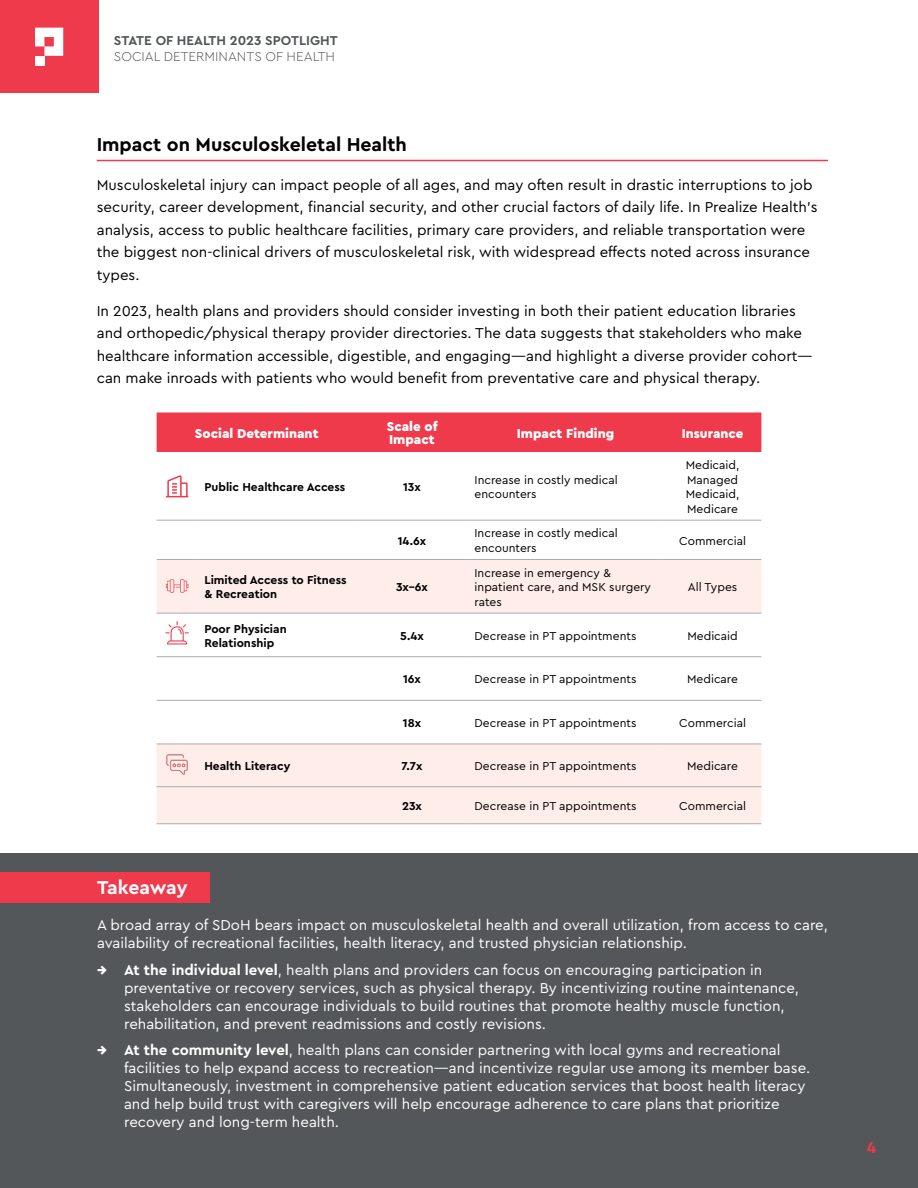
<style>
.page{position:relative;width:918px;height:1188px;background:#fff}
.page>*{position:absolute;margin:0;border:0;box-sizing:border-box;transform-origin:0 0}
.t1{font:700 19.5px "Cera Pro";color:#000}
.t2{font:700 19.5px "Cera Pro";letter-spacing:-.02em;color:#fff}
.t3{font:700 16.5px "Cera Pro";color:#ef3a4c}
.t4{font:15px/18px "Cera Pro";color:#fff}
.t5{font:15px/22.5px "Cera Pro";color:#000}
.t6{font:900 13.5px/13.5px "Cera Pro";color:#fff}
.t7{font:700 13.5px "Cera Pro";color:#545759}
.t8{font:300 13.5px "Cera Pro";color:#545759}
.t9{font:12px/14.4px "Cera Pro";color:#000}
.t10{font:700 12px/14.4px "Cera Pro";color:#000}
.s1{font-weight:900}
.s2{font-weight:700}
</style>
<div class="page">
<div style="left:157px;top:412px;width:604px;height:40px;background:#ef3a4c"></div>
<svg style="left:157px;top:560px;width:604px;height:264px;fill:#feede8"></svg>
<hr style="left:157px;top:520px;width:40px;height:1px;background:#aaabac">
<hr style="left:197px;top:520px;width:160px;height:1px;background:#aaabac">
<hr style="left:357px;top:520px;width:110px;height:1px;background:#aaabac">
<hr style="left:467px;top:520px;width:197px;height:1px;background:#aaabac">
<hr style="left:664px;top:520px;width:97px;height:1px;background:#aaabac">
<hr style="left:157px;top:559px;width:40px;height:1px;background:#aaabac">
<hr style="left:197px;top:559px;width:160px;height:1px;background:#aaabac">
<hr style="left:357px;top:559px;width:110px;height:1px;background:#aaabac">
<hr style="left:467px;top:559px;width:197px;height:1px;background:#aaabac">
<hr style="left:664px;top:559px;width:97px;height:1px;background:#aaabac">
<hr style="left:157px;top:613px;width:40px;height:1px;background:#aaabac">
<hr style="left:197px;top:613px;width:160px;height:1px;background:#aaabac">
<hr style="left:357px;top:613px;width:110px;height:1px;background:#aaabac">
<hr style="left:467px;top:613px;width:197px;height:1px;background:#aaabac">
<hr style="left:664px;top:613px;width:97px;height:1px;background:#aaabac">
<hr style="left:157px;top:656px;width:40px;height:1px;background:#aaabac">
<hr style="left:197px;top:656px;width:160px;height:1px;background:#aaabac">
<hr style="left:357px;top:656px;width:110px;height:1px;background:#aaabac">
<hr style="left:467px;top:656px;width:197px;height:1px;background:#aaabac">
<hr style="left:664px;top:656px;width:97px;height:1px;background:#aaabac">
<hr style="left:157px;top:700px;width:40px;height:1px;background:#aaabac">
<hr style="left:197px;top:700px;width:160px;height:1px;background:#aaabac">
<hr style="left:357px;top:700px;width:110px;height:1px;background:#aaabac">
<hr style="left:467px;top:700px;width:197px;height:1px;background:#aaabac">
<hr style="left:664px;top:700px;width:97px;height:1px;background:#aaabac">
<hr style="left:157px;top:744px;width:40px;height:1px;background:#aaabac">
<hr style="left:197px;top:744px;width:160px;height:1px;background:#aaabac">
<hr style="left:357px;top:744px;width:110px;height:1px;background:#aaabac">
<hr style="left:467px;top:744px;width:197px;height:1px;background:#aaabac">
<hr style="left:664px;top:744px;width:97px;height:1px;background:#aaabac">
<hr style="left:157px;top:786px;width:40px;height:1px;background:#aaabac">
<hr style="left:197px;top:786px;width:160px;height:1px;background:#aaabac">
<hr style="left:357px;top:786px;width:110px;height:1px;background:#aaabac">
<hr style="left:467px;top:786px;width:197px;height:1px;background:#aaabac">
<hr style="left:664px;top:786px;width:97px;height:1px;background:#aaabac">
<hr style="left:157px;top:824px;width:40px;height:1px;background:#aaabac">
<hr style="left:197px;top:824px;width:160px;height:1px;background:#aaabac">
<hr style="left:357px;top:824px;width:110px;height:1px;background:#aaabac">
<hr style="left:467px;top:824px;width:197px;height:1px;background:#aaabac">
<hr style="left:664px;top:824px;width:97px;height:1px;background:#aaabac">
<svg style="left:166px;top:475px;width:22px;height:22px"></svg>
<svg style="left:166px;top:579px;width:22px;height:14px"></svg>
<svg style="left:166px;top:621px;width:23px;height:24px"></svg>
<img style="left:166px;top:753px;width:22px;height:23px">
<hr style="left:97px;top:160px;width:731px;height:1px;background:#ef3a4c">
<div style="left:0;top:853px;width:918px;height:335px;background:#545759"></div>
<div style="left:0;top:872px;width:209px;height:31px;background:#ef3a4c"></div>
<div style="left:0;top:0;width:98px;height:93px;background:#ef3a4c"></div>
<svg style="left:35px;top:28px;width:28px;height:28px"></svg>
<div style="left:35px;top:56px;width:9px;height:9px;background:#fff"></div>
<p class="t7" style="left:114px;top:32px;width:225px">STATE OF HEALTH 2023 SPOTLIGHT</p>
<p class="t8" style="left:114px;top:48px;width:223px">SOCIAL DETERMINANTS OF HEALTH</p>
<h1 class="t1" style="left:97px;top:131px;width:312px">Impact on Musculoskeletal Health</h1>
<p class="t5" style="left:97px;top:173px;width:722px">Musculoskeletal injury can impact people of all ages, and may often result in drastic interruptions to job security, career development, financial security, and other crucial factors of daily life. In Prealize Health’s analysis, access to public healthcare facilities, primary care providers, and reliable transportation were the biggest non-clinical drivers of musculoskeletal risk, with widespread effects noted across insurance types.</p>
<p class="t5" style="left:97px;top:299px;width:717px">In 2023, health plans and providers should consider investing in both their patient education libraries and orthopedic/physical therapy provider directories. The data suggests that stakeholders who make healthcare information accessible, digestible, and engaging—and highlight a diverse provider cohort— can make inroads with patients who would benefit from preventative care and physical therapy.</p>
<p class="t6" style="left:195px;top:426px;width:125px">Social Determinant</p>
<p class="t6" style="left:387px;top:419px;width:52px">Scale of<br>Impact</p>
<p class="t6" style="left:517px;top:426px;width:99px">Impact Finding</p>
<p class="t6" style="left:682px;top:426px;width:63px">Insurance</p>
<p class="t10" style="left:204px;top:479px;width:142px">Public Healthcare Access</p>
<p class="t10" style="left:403px;top:479px;width:19px">13x</p>
<p class="t9" style="left:475px;top:472px;width:145px">Increase in costly medical encounters</p>
<p class="t9" style="left:686px;top:458px;width:55px;text-align:justify">Medicaid, Managed Medicaid, Medicare</p>
<p class="t10" style="left:398px;top:533px;width:30px">14.6x</p>
<p class="t9" style="left:475px;top:526px;width:145px">Increase in costly medical encounters</p>
<p class="t9" style="left:679px;top:533px;width:68px">Commercial</p>
<p class="t10" style="left:204px;top:572px;width:144px">Limited Access to Fitness &amp; Recreation</p>
<p class="t10" style="left:396px;top:579px;width:33px">3x–6x</p>
<p class="t9" style="left:475px;top:565px;width:178px">Increase in emergency &amp; inpatient care, and MSK surgery rates</p>
<p class="t9" style="left:688px;top:579px;width:51px">All Types</p>
<p class="t10" style="left:204px;top:621px;width:84px">Poor Physician<br>Relationship</p>
<p class="t10" style="left:400px;top:628px;width:25px">5.4x</p>
<p class="t9" style="left:475px;top:628px;width:163px">Decrease in PT appointments</p>
<p class="t9" style="left:688px;top:628px;width:52px">Medicaid</p>
<p class="t10" style="left:403px;top:672px;width:19px">16x</p>
<p class="t9" style="left:475px;top:672px;width:163px">Decrease in PT appointments</p>
<p class="t9" style="left:687px;top:672px;width:52px">Medicare</p>
<p class="t10" style="left:403px;top:715px;width:20px">18x</p>
<p class="t9" style="left:475px;top:715px;width:163px">Decrease in PT appointments</p>
<p class="t9" style="left:679px;top:715px;width:68px">Commercial</p>
<p class="t10" style="left:204px;top:758px;width:88px">Health Literacy</p>
<p class="t10" style="left:402px;top:758px;width:23px">7.7x</p>
<p class="t9" style="left:475px;top:758px;width:163px">Decrease in PT appointments</p>
<p class="t9" style="left:687px;top:758px;width:52px">Medicare</p>
<p class="t10" style="left:402px;top:798px;width:21px">23x</p>
<p class="t9" style="left:475px;top:798px;width:163px">Decrease in PT appointments</p>
<p class="t9" style="left:679px;top:798px;width:68px">Commercial</p>
<h1 class="t2" style="left:97px;top:875px;width:92px">Takeaway</h1>
<p class="t4" style="left:97px;top:915px;width:733px">A broad array of SDoH bears impact on musculoskeletal health and overall utilization, from access to care, availability of recreational facilities, health literacy, and trusted physician relationship.</p>
<p class="t4" style="left:124px;top:960px;width:677px;text-indent:-27px"><span class="s1">→</span> <span class="s2">At the individual level</span>, health plans and providers can focus on encouraging participation in preventative or recovery services, such as physical therapy. By incentivizing routine maintenance, stakeholders can encourage individuals to build routines that promote healthy muscle function, rehabilitation, and prevent readmissions and costly revisions.</p>
<p class="t4" style="left:124px;top:1041px;width:688px;text-indent:-27px"><span class="s1">→</span> <span class="s2">At the community level</span>, health plans can consider partnering with local gyms and recreational facilities to help expand access to recreation—and incentivize regular use among its member base.<br>Simultaneously, investment in comprehensive patient education services that boost health literacy and help build trust with caregivers will help encourage adherence to care plans that prioritize recovery and long-term health.</p>
<p class="t3" style="left:867px;top:1136px;width:11px">4</p>
</div>
